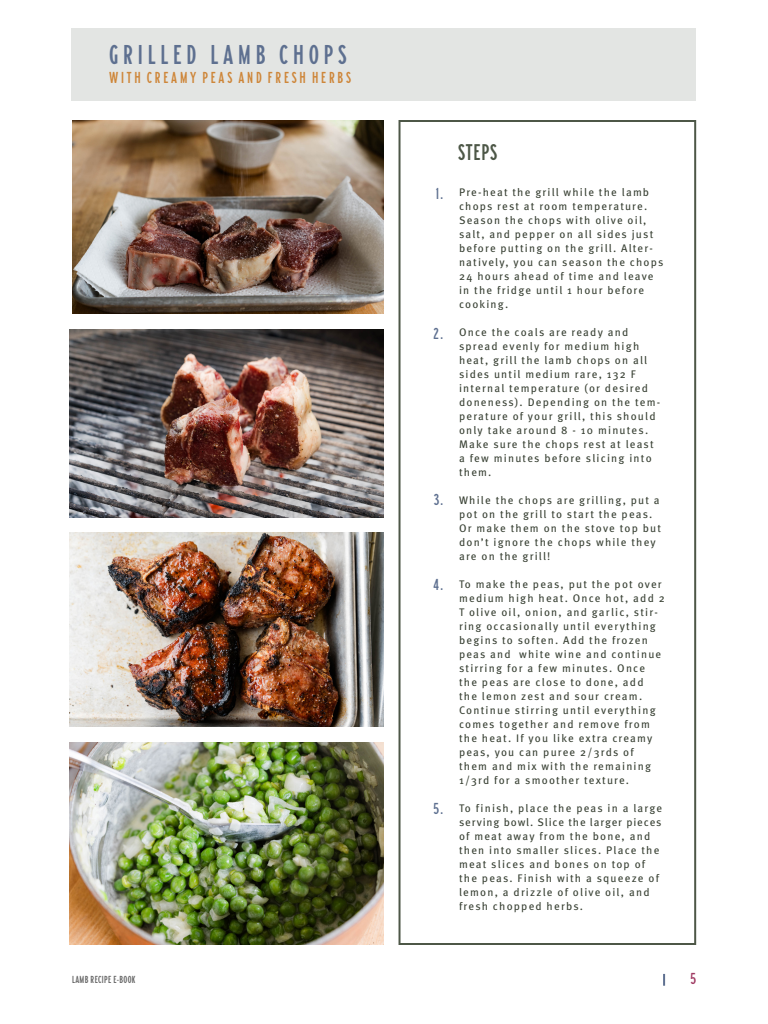
<style>
.page{position:relative;width:768px;height:1024px;background:#fff}
.page>*{position:absolute;margin:0;border:0;box-sizing:border-box;transform-origin:0 0}
.title_recipes{font:24px "Carnaby Street Clean";letter-spacing:.2em;color:#5e7090}
.highlight_red_text{font:20px "Carnaby Street Clean";letter-spacing:.04em;color:#4d5747}
.title_recipes-2{font:14px "Carnaby Street Clean";letter-spacing:.2em;color:#ce8639}
.pages_contents{font:14px "Carnaby Street Clean";color:#5e7090}
.t1{font:14px "Carnaby Street Clean";color:#9f3a62}
.full_text{font:11px/14px "Meta Pro";letter-spacing:.11em;color:#394134}
.t2{font:9px "Carnaby Street Clean";letter-spacing:.04em;color:#666}
</style>
<div class="page">
<div style="left:399px;top:120px;width:297px;height:825px;border:2px solid #4d5747"></div>
<div style="left:72px;top:28px;width:624px;height:73px;background:#e3e5e3"></div>
<svg style="left:663px;top:974px;width:2px;height:12px"></svg>
<img style="left:72px;top:120px;width:312px;height:194px">
<img style="left:70px;top:329px;width:314px;height:189px">
<img style="left:70px;top:532px;width:314px;height:194px">
<img style="left:70px;top:742px;width:314px;height:203px">
<p class="title_recipes" style="left:109px;top:41px;width:239px">GRILLED LAMB CHOPS</p>
<p class="title_recipes-2" style="left:109px;top:70px;width:243px">WITH CREAMY PEAS AND FRESH HERBS</p>
<p class="pages_contents" style="left:436px;top:185px;width:9px">1.</p>
<p class="pages_contents" style="left:434px;top:325px;width:11px">2.</p>
<p class="pages_contents" style="left:434px;top:491px;width:11px">3.</p>
<p class="pages_contents" style="left:433px;top:577px;width:11px">4.</p>
<p class="pages_contents" style="left:434px;top:800px;width:11px">5.</p>
<p class="highlight_red_text" style="left:458px;top:140px;width:41px">STEPS</p>
<p class="full_text" style="left:459px;top:185px;width:206px">Pre-heat the grill while the lamb chops rest at room temperature.<br>Season the chops with olive oil, salt, and pepper on all sides just before putting on the grill. Alter&shy;natively, you can season the chops<br>24 hours ahead of time and leave in the fridge until 1 hour before cooking.</p>
<p class="full_text" style="left:459px;top:325px;width:203px">Once the coals are ready and spread evenly for medium high heat, grill the lamb chops on all sides until medium rare, 132 F internal temperature (or desired doneness). Depending on the tem&shy;perature of your grill, this should only take around 8 - 10 minutes.<br>Make sure the chops rest at least a few minutes before slicing into them.</p>
<p class="full_text" style="left:459px;top:493px;width:204px">While the chops are grilling, put a pot on the grill to start the peas.<br>Or make them on the stove top but don’t ignore the chops while they are on the grill!</p>
<p class="full_text" style="left:459px;top:577px;width:207px">To make the peas, put the pot over medium high heat. Once hot, add 2<br>T olive oil, onion, and garlic, stir&shy;ring occasionally until everything begins to soften. Add the frozen peas and white wine and continue stirring for a few minutes. Once the peas are close to done, add<br>the lemon zest and sour cream.<br>Continue stirring until everything comes together and remove from the heat. If you like extra creamy</p>
<p class="full_text" style="left:459px;top:745px;width:194px">peas, you can puree 2/3rds of them and mix with the remaining<br>1/3rd for a smoother texture.</p>
<p class="full_text" style="left:459px;top:801px;width:205px">To finish, place the peas in a large serving bowl. Slice the larger pieces of meat away from the bone, and then into smaller slices. Place the meat slices and bones on top of the peas. Finish with a squeeze of lemon, a drizzle of olive oil, and fresh chopped herbs.</p>
<p class="t2" style="left:72px;top:974px;width:65px">LAMB RECIPE E-BOOK</p>
<p class="t1" style="left:691px;top:971px;width:7px">5</p>
</div>
